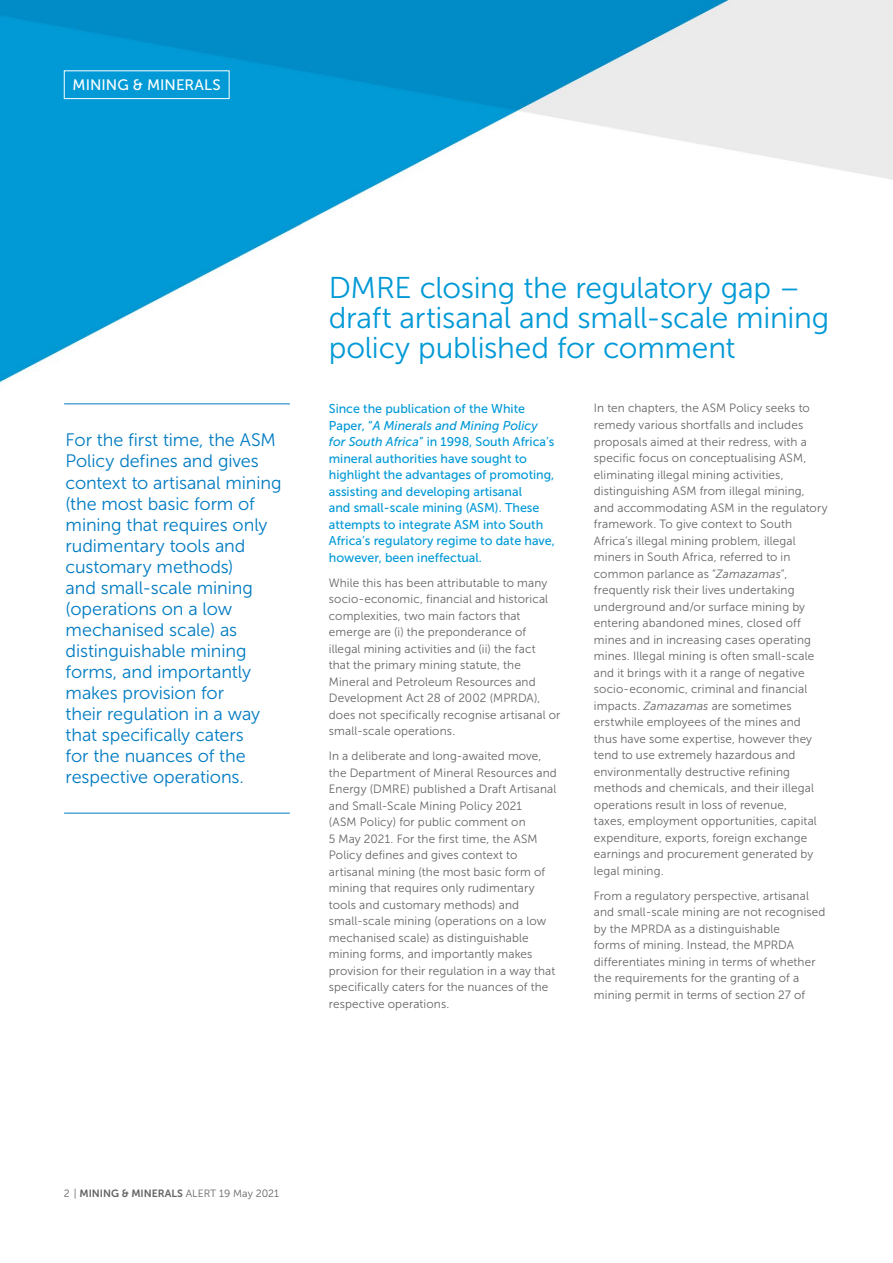
<style>
.page{position:relative;width:893px;height:1263px;background:#fff}
.page>*{position:absolute;margin:0;border:0;box-sizing:border-box;transform-origin:0 0}
.t1{font:30px/30px "Museo Sans 300";letter-spacing:-.01em;color:#0099d6}
.t2{font:18px/21px "Museo Sans 300";letter-spacing:-.005em;color:#007bc2}
.t3{font:15.15px "Museo Sans 500";color:#fff}
.t4{font:12.75px/16.5px "Museo Sans 500";color:#0099d6}
.t5{font:12px/16.5px "Museo Sans 300";letter-spacing:.01em;color:#636466}
.t6{font:10.5px "Museo Sans 300";color:#636466}
.s1{font-style:italic}
.s2{font-family:"Museo Sans 700"}
</style>
<div class="page">
<img style="left:0;top:0;width:893px;height:405px">
<hr style="left:64px;top:403px;width:226px;height:1px;background:#007bc2">
<hr style="left:64px;top:813px;width:226px;height:1px;background:#007bc2">
<div style="left:64px;top:70px;width:166px;height:29px;border:1px solid #fff"></div>
<p class="t3" style="left:73px;top:77px;width:150px">MINING &amp; MINERALS</p>
<p class="t2" style="left:66px;top:430px;width:217px">For the first time, the ASM<br>Policy defines and gives context to artisanal mining (the most basic form of mining that requires only rudimentary tools and customary methods)<br>and small-scale mining (operations on a low mechanised scale) as distinguishable mining forms, and importantly makes provision for<br>their regulation in a way that specifically caters<br>for the nuances of the respective operations.</p>
<h1 class="t1" style="left:329px;top:273px;width:502px">DMRE closing the regulatory gap – draft artisanal and small-scale mining policy published for comment</h1>
<p class="t4" style="left:329px;top:400px;width:228px">Since the publication of the White Paper, “<span class="s1">A Minerals and Mining Policy for South Africa</span>” in 1998, South Africa’s mineral authorities have sought to highlight the advantages of promoting, assisting and developing artisanal<br>and small-scale mining (ASM). These attempts to integrate ASM into South Africa’s regulatory regime to date have, however, been ineffectual.</p>
<p class="t5" style="left:329px;top:574px;width:233px">While this has been attributable to many socio-economic, financial and historical complexities, two main factors that emerge are (i) the preponderance of illegal mining activities and (ii) the fact<br>that the primary mining statute, the Mineral and Petroleum Resources and Development Act 28 of 2002 (MPRDA), does not specifically recognise artisanal or small-scale operations.</p>
<p class="t5" style="left:329px;top:748px;width:229px">In a deliberate and long-awaited move, the Department of Mineral Resources and Energy (DMRE) published a Draft Artisanal and Small-Scale Mining Policy 2021<br>(ASM Policy) for public comment on<br>5 May 2021. For the first time, the ASM Policy defines and gives context to artisanal mining (the most basic form of mining that requires only rudimentary tools and customary methods) and small-scale mining (operations on a low mechanised scale) as distinguishable mining forms, and importantly makes provision for their regulation in a way that specifically caters for the nuances of the respective operations.</p>
<p class="t5" style="left:594px;top:400px;width:235px">In ten chapters, the ASM Policy seeks to remedy various shortfalls and includes proposals aimed at their redress, with a specific focus on conceptualising ASM, eliminating illegal mining activities, distinguishing ASM from illegal mining, and accommodating ASM in the regulatory framework. To give context to South Africa’s illegal mining problem, illegal miners in South Africa, referred to in common parlance as “<span class="s1">Zamazamas</span>”, frequently risk their lives undertaking underground and/or surface mining by entering abandoned mines, closed off mines and in increasing cases operating mines. Illegal mining is often small-scale and it brings with it a range of negative socio-economic, criminal and financial impacts. <span class="s1">Zamazamas</span> are sometimes erstwhile employees of the mines and<br>thus have some expertise, however they tend to use extremely hazardous and environmentally destructive refining methods and chemicals, and their illegal operations result in loss of revenue,<br>taxes, employment opportunities, capital expenditure, exports, foreign exchange earnings and procurement generated by legal mining.</p>
<p class="t5" style="left:594px;top:887px;width:233px">From a regulatory perspective, artisanal and small-scale mining are not recognised by the MPRDA as a distinguishable<br>forms of mining. Instead, the MPRDA differentiates mining in terms of whether the requirements for the granting of a mining permit in terms of section 27 of</p>
<p class="t6" style="left:64px;top:1188px;width:217px">2 | <span class="s2">MINING &amp; MINERALS</span> ALERT 19 May 2021</p>
</div>
